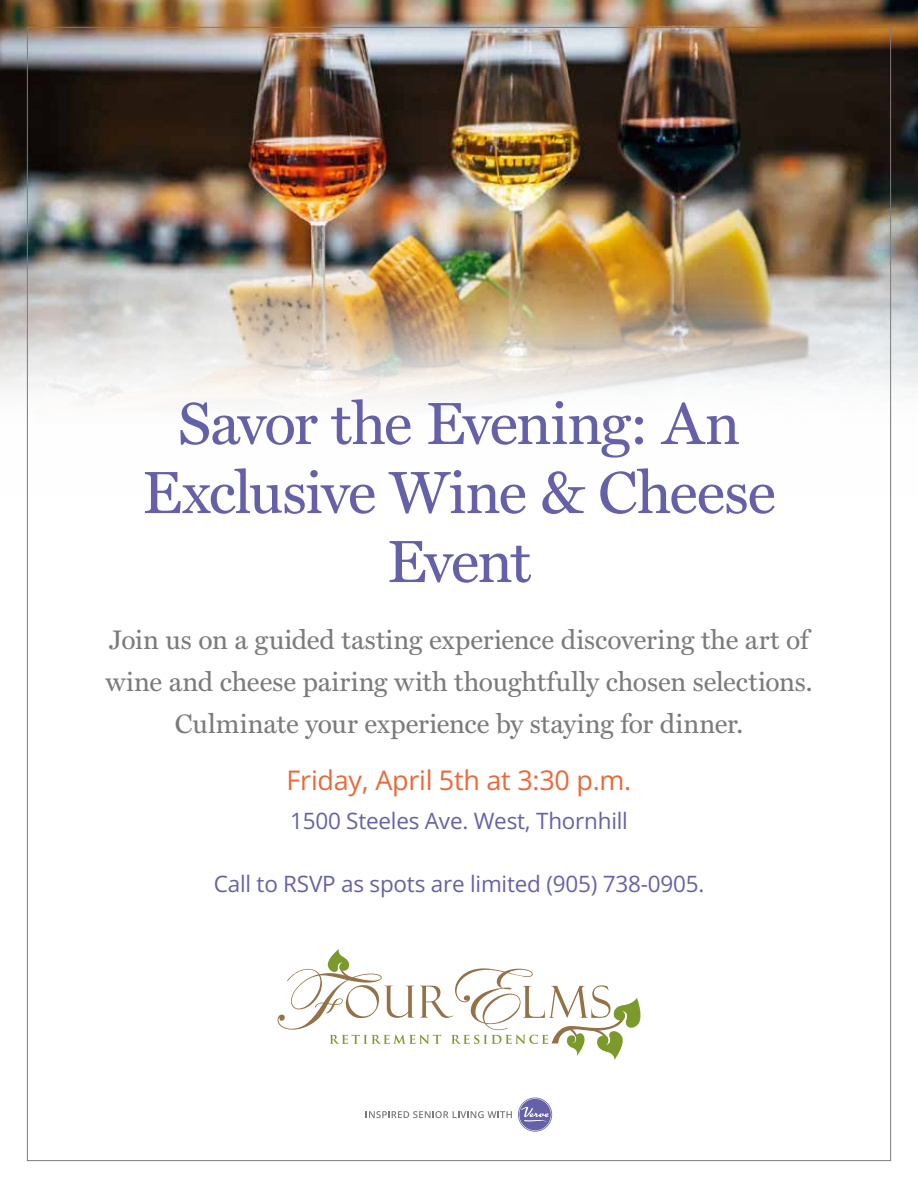
<style>
.page{position:relative;width:918px;height:1188px;background:#fff}
.page>*{position:absolute;margin:0;border:0;box-sizing:border-box;transform-origin:0 0}
.t1{font:60px/69px "Miller Text";letter-spacing:-.03em;color:#6561a9;text-align:center}
.t2{font:27px/42px "Miller Text";color:#7c7b7b;text-align:center}
.t3{font:27px "Open Sans";letter-spacing:-.01em;color:#ec6839}
.t4{font:22.5px "Open Sans";letter-spacing:-.01em;color:#6561a9}
</style>
<div class="page">
<img style="left:0;top:0;width:918px;height:148px">
<img style="left:0;top:148px;width:918px;height:447px">
<svg style="left:366px;top:1111px;width:146px;height:7px"></svg>
<svg style="left:518px;top:1098px;width:34px;height:34px"></svg>
<svg style="left:278px;top:949px;width:362px;height:111px"></svg>
<h1 class="t1" style="left:142px;top:385px;width:635px">Savor the Evening: An<br>Exclusive Wine &amp; Cheese<br>Event</h1>
<p class="t2" style="left:105px;top:616px;width:709px">Join us on a guided tasting experience discovering the art of wine and cheese pairing with thoughtfully chosen selections.<br>Culminate your experience by staying for dinner.</p>
<p class="t3" style="left:287px;top:761px;width:346px">Friday, April 5th at 3:30 p.m.</p>
<p class="t4" style="left:290px;top:805px;width:339px">1500 Steeles Ave. West, Thornhill</p>
<p class="t4" style="left:214px;top:868px;width:492px">Call to RSVP as spots are limited (905) 738-0905.</p>
</div>
